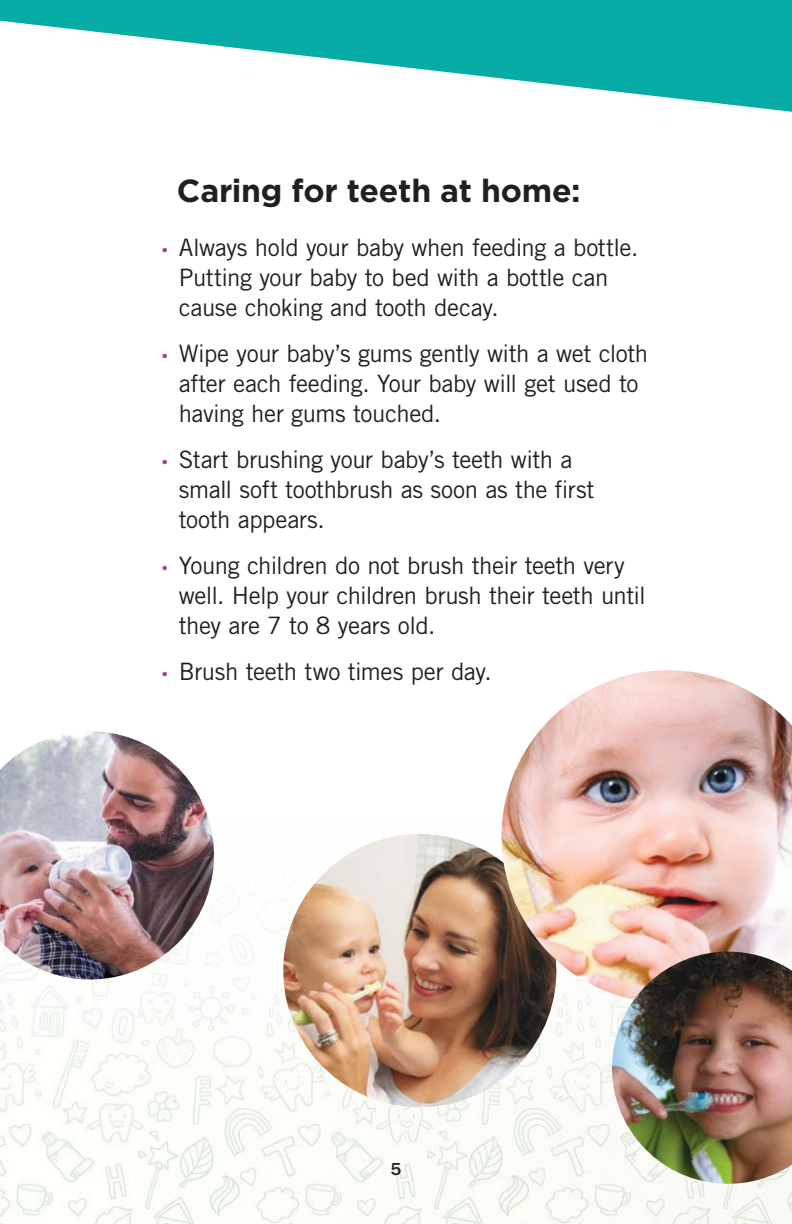
<style>
.page{position:relative;width:792px;height:1224px;background:#fff}
.page>*{position:absolute;margin:0;border:0;box-sizing:border-box;transform-origin:0 0}
.t1{font:700 32px "Gotham";letter-spacing:-.01em;color:#241f1f}
.t2{font:24px/30px "Trade Gothic";letter-spacing:-.02em;color:#241f1f}
.t3{font:500 18px "Franklin Gothic";color:#241f1f}
.s1{font-family:"Gotham";font-size:17px;color:#a73e98}
</style>
<div class="page">
<img style="left:0;top:917px;width:792px;height:307px">
<img style="left:279px;top:834px;width:281px;height:277px">
<img style="left:0;top:731px;width:218px;height:252px">
<img style="left:497px;top:670px;width:295px;height:336px">
<img style="left:609px;top:952px;width:183px;height:233px">
<svg style="left:0;top:0;width:792px;height:112px;fill:#08aca7"></svg>
<h1 class="t1" style="left:177px;top:172px;width:405px">Caring for teeth at home:</h1>
<p class="t2" style="left:179px;top:232px;width:461px;text-indent:-18px"><span class="s1">•</span> Always hold your baby when feeding a bottle.<br>Putting your baby to bed with a bottle can cause choking and tooth decay.</p>
<p class="t2" style="left:179px;top:338px;width:471px;text-indent:-18px"><span class="s1">•</span> Wipe your baby’s gums gently with a wet cloth after each feeding. Your baby will get used to having her gums touched.</p>
<p class="t2" style="left:179px;top:444px;width:417px;text-indent:-18px"><span class="s1">•</span> Start brushing your baby’s teeth with a small soft toothbrush as soon as the first tooth appears.</p>
<p class="t2" style="left:179px;top:550px;width:469px;text-indent:-18px"><span class="s1">•</span> Young children do not brush their teeth very well. Help your children brush their teeth until they are 7 to 8 years old.</p>
<p class="t2" style="left:161px;top:656px;width:333px"><span class="s1">•</span> Brush teeth two times per day.</p>
<p class="t3" style="left:391px;top:1159px;width:12px">5</p>
</div>
